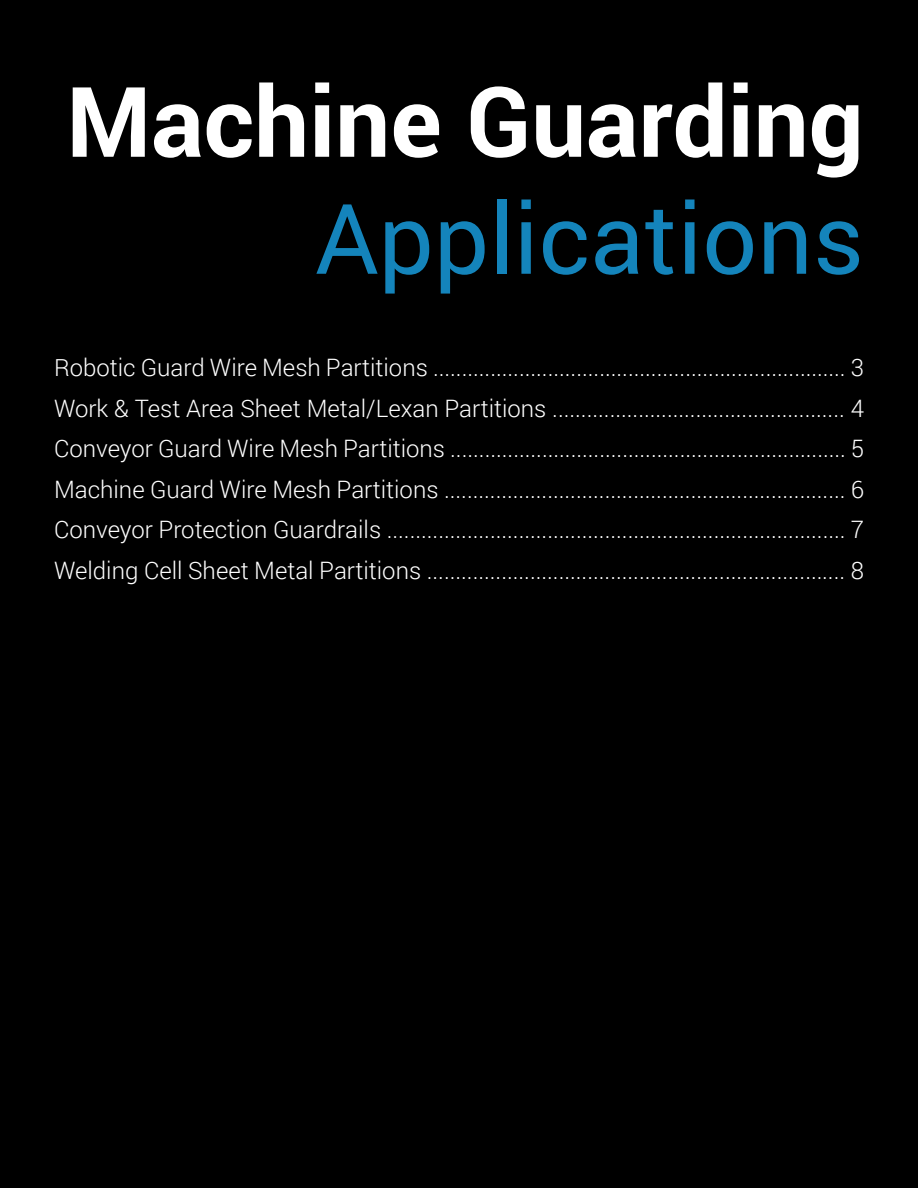
<style>
.page{position:relative;width:918px;height:1188px;background:#000}
.page>*{position:absolute;margin:0;border:0;box-sizing:border-box;transform-origin:0 0}
.t1{font:700 97.5px "Roboto";color:#fff}
.t2{font:97.5px "Roboto";color:#1484bb}
.t3{font:300 24px/40.5px "Roboto";color:#fff;text-align:justify}
</style>
<div class="page">
<h1 class="t1" style="left:66px;top:53px;width:799px">Machine Guarding</h1>
<h1 class="t2" style="left:315px;top:171px;width:550px">Applications</h1>
<p class="t3" style="left:54px;top:347px;width:812px">Robotic Guard Wire Mesh Partitions ........................................................................ 3<br>Work &amp; Test Area Sheet Metal/Lexan Partitions ................................................... 4<br>Conveyor Guard Wire Mesh Partitions ..................................................................... 5<br>Machine Guard Wire Mesh Partitions ...................................................................... 6<br>Conveyor Protection Guardrails ................................................................................ 7<br>Welding Cell Sheet Metal Partitions ......................................................................... 8</p>
</div>
